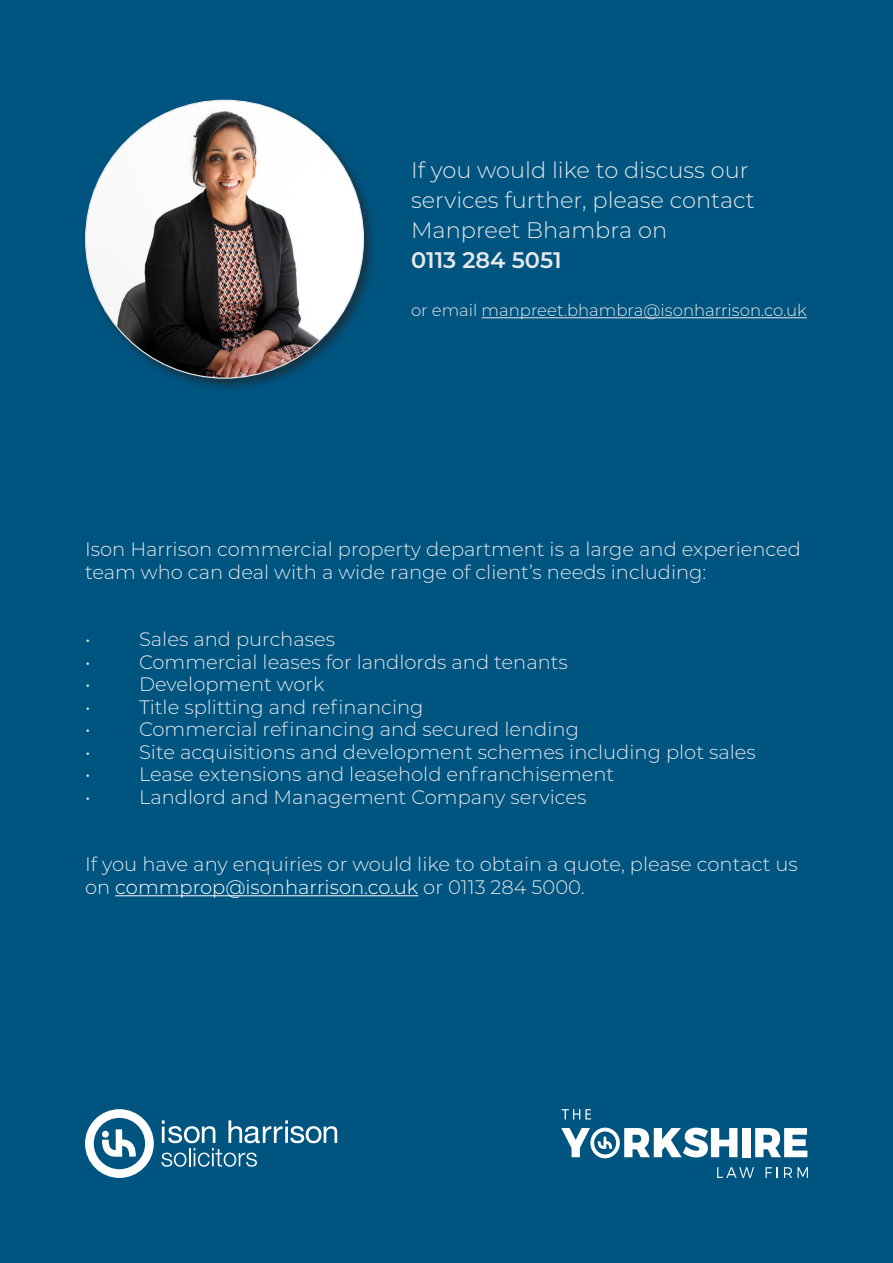
<style>
.page{position:relative;width:893px;height:1263px;background:#005480}
.page>*{position:absolute;margin:0;border:0;box-sizing:border-box;transform-origin:0 0}
.t1{font:300 22.5px/30px "Montserrat";color:#e5e9eb}
.t2{font:300 19.5px/22.5px "Montserrat";color:#e5e9eb}
.t3{font:300 16.5px "Montserrat";color:#e5e9eb}
.s1{font-weight:600}
.s2{color:#fff}
</style>
<div class="page">
<svg style="left:85px;top:1109px;width:69px;height:69px"></svg>
<svg style="left:161px;top:1120px;width:176px;height:47px"></svg>
<svg style="left:562px;top:1109px;width:29px;height:10px"></svg>
<div style="left:742px;top:1128px;width:8px;height:29px;background:#fff"></div>
<svg style="left:755px;top:1128px;width:52px;height:29px"></svg>
<svg style="left:561px;top:1127px;width:176px;height:31px"></svg>
<svg style="left:717px;top:1167px;width:37px;height:11px"></svg>
<svg style="left:765px;top:1167px;width:13px;height:11px"></svg>
<svg style="left:784px;top:1167px;width:24px;height:11px"></svg>
<hr style="left:482px;top:317px;width:325px;height:1px;background:#e5e9eb">
<div style="left:83px;top:98px;width:294px;height:294px;background:#231f20;opacity:.55"></div>
<img style="left:86px;top:100px;width:277px;height:278px;border-radius:139px">
<hr style="left:115px;top:895px;width:303px;height:1px;background:#fff">
<p class="t1" style="left:411px;top:154px;width:345px">If you would like to discuss our services further, please contact<br>Manpreet Bhambra on<br><span class="s1">0113 284 5051</span></p>
<p class="t3" style="left:411px;top:299px;width:397px">or email manpreet.bhambra@isonharrison.co.uk</p>
<p class="t2" style="left:85px;top:537px;width:717px">Ison Harrison commercial property department is a large and experienced team who can deal with a wide range of client’s needs including:</p>
<p class="t2" style="left:85px;top:627px;width:7px">•</p>
<p class="t2" style="left:139px;top:627px;width:198px">Sales and purchases</p>
<p class="t2" style="left:85px;top:650px;width:7px">•</p>
<p class="t2" style="left:139px;top:650px;width:430px">Commercial leases for landlords and tenants</p>
<p class="t2" style="left:85px;top:672px;width:7px">•</p>
<p class="t2" style="left:139px;top:672px;width:187px">Development work</p>
<p class="t2" style="left:85px;top:695px;width:7px">•</p>
<p class="t2" style="left:139px;top:695px;width:286px">Title splitting and refinancing</p>
<p class="t2" style="left:85px;top:717px;width:7px">•</p>
<p class="t2" style="left:139px;top:717px;width:441px">Commercial refinancing and secured lending</p>
<p class="t2" style="left:85px;top:740px;width:7px">•</p>
<p class="t2" style="left:139px;top:740px;width:618px">Site acquisitions and development schemes including plot sales</p>
<p class="t2" style="left:85px;top:762px;width:7px">•</p>
<p class="t2" style="left:139px;top:762px;width:477px">Lease extensions and leasehold enfranchisement</p>
<p class="t2" style="left:85px;top:785px;width:7px">•</p>
<p class="t2" style="left:139px;top:785px;width:449px">Landlord and Management Company services</p>
<p class="t2" style="left:85px;top:852px;width:714px">If you have any enquiries or would like to obtain a quote, please contact us on <span class="s2">commprop@isonharrison.co.uk</span> or 0113 284 5000.</p>
</div>
